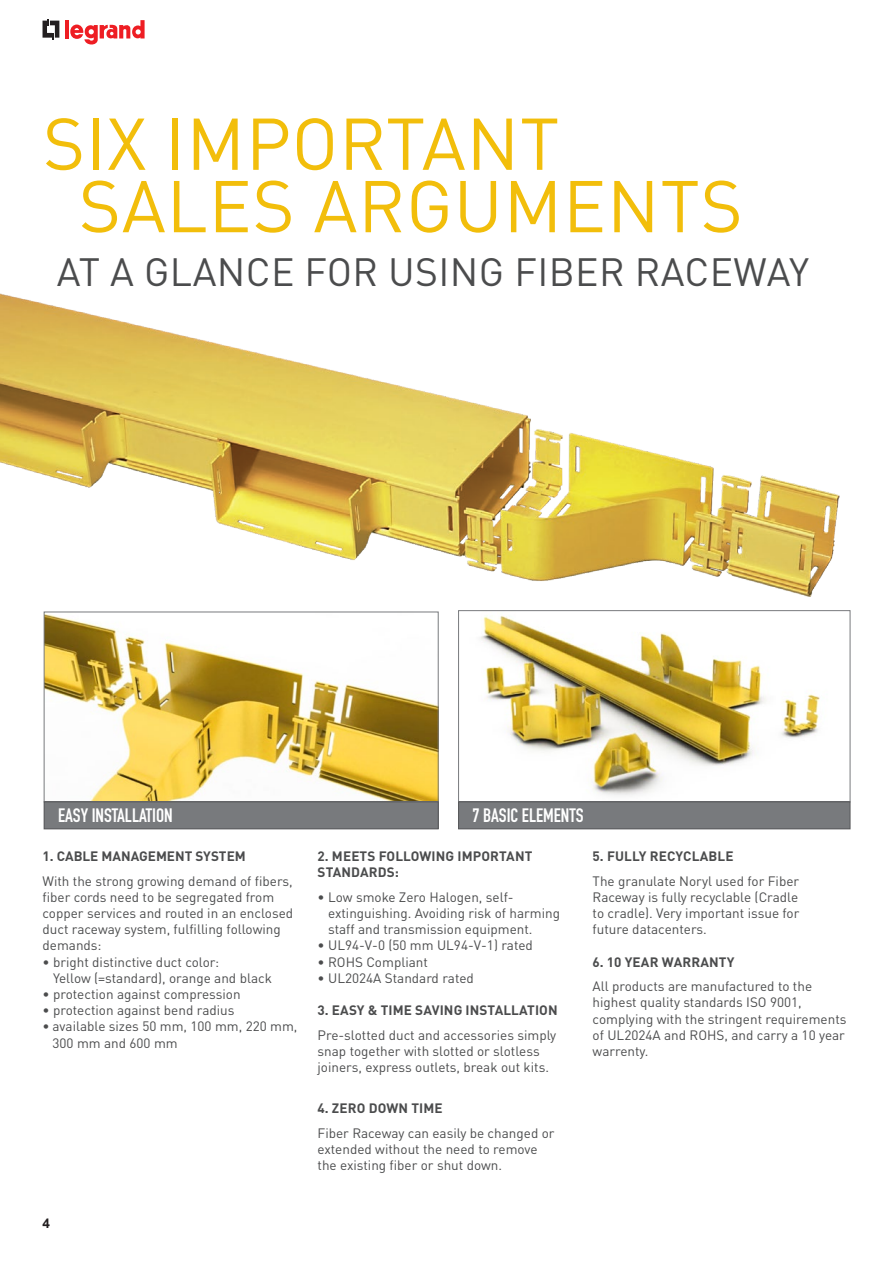
<style>
.page{position:relative;width:893px;height:1263px;background:#fff}
.page>*{position:absolute;margin:0;border:0;box-sizing:border-box;transform-origin:0 0}
.t1{font:72px/62.4px "DIN Pro";letter-spacing:.01em;color:#f2be0b}
.t2{font:39px "DIN Pro";letter-spacing:.01em;color:#4b4c4d}
.t3{font:700 19.2px "DIN Condensed";color:#fff}
.t4{font:13.5px/16.2px "DIN Pro";color:#4b4c4d}
.t5{font:700 13.5px/16.2px "DIN Pro";letter-spacing:.01em;color:#4b4c4d}
.t6{font:700 13.5px "Arial";color:#231f20}
</style>
<div class="page">
<svg style="left:43px;top:19px;width:16px;height:20px"></svg>
<hr style="left:65px;top:20px;width:4px;height:18px;background:#ee1d23">
<svg style="left:70px;top:20px;width:75px;height:25px"></svg>
<img style="left:46px;top:614px;width:391px;height:186px">
<div style="left:44px;top:612px;width:395px;height:190px;border:1px solid #787a7d"></div>
<img style="left:480px;top:615px;width:340px;height:181px">
<div style="left:458px;top:610px;width:392px;height:192px;border:1px solid #787a7d"></div>
<div style="left:459px;top:802px;width:391px;height:27px;background:#787a7d"></div>
<div style="left:458px;top:801px;width:392px;height:28px;border:1px solid #57585a"></div>
<div style="left:44px;top:802px;width:394px;height:27px;background:#787a7d"></div>
<div style="left:44px;top:801px;width:395px;height:28px;border:1px solid #57585a"></div>
<img style="left:0;top:293px;width:840px;height:304px">
<p class="t1" style="left:79px;top:106px;width:666px;text-indent:-36px">SIX IMPORTANT<br>SALES ARGUMENTS</p>
<p class="t2" style="left:57px;top:241px;width:754px">AT A GLANCE FOR USING FIBER RACEWAY</p>
<p class="t3" style="left:58px;top:802px;width:116px">EASY INSTALLATION</p>
<p class="t3" style="left:472px;top:802px;width:113px">7 BASIC ELEMENTS</p>
<p class="t5" style="left:43px;top:847px;width:205px">1. CABLE MANAGEMENT SYSTEM</p>
<p class="t4" style="left:43px;top:871px;width:252px">With the strong growing demand of fibers, fiber cords need to be segregated from copper services and routed in an enclosed duct raceway system, fulfilling following demands:</p>
<p class="t4" style="left:53px;top:952px;width:220px;text-indent:-11px">• bright distinctive duct color:<br>Yellow (=standard), orange and black</p>
<p class="t4" style="left:43px;top:985px;width:200px">• protection against compression</p>
<p class="t4" style="left:43px;top:1001px;width:193px">• protection against bend radius</p>
<p class="t4" style="left:53px;top:1017px;width:246px;text-indent:-10px">• available sizes 50 mm, 100 mm, 220 mm,<br>300 mm and 600 mm</p>
<p class="t5" style="left:318px;top:847px;width:216px">2. MEETS FOLLOWING IMPORTANT<br>STANDARDS:</p>
<p class="t4" style="left:328px;top:887px;width:233px;text-indent:-11px">• Low smoke Zero Halogen, self&shy;extinguishing. Avoiding risk of harming staff and transmission equipment.</p>
<p class="t4" style="left:318px;top:936px;width:217px">• UL94-V-0 (50 mm UL94-V-1) rated</p>
<p class="t4" style="left:318px;top:952px;width:112px">• ROHS Compliant</p>
<p class="t4" style="left:318px;top:968px;width:158px">• UL2024A Standard rated</p>
<p class="t5" style="left:318px;top:1001px;width:242px">3. EASY &amp; TIME SAVING INSTALLATION</p>
<p class="t4" style="left:318px;top:1025px;width:240px">Pre-slotted duct and accessories simply snap together with slotted or slotless joiners, express outlets, break out kits.</p>
<p class="t5" style="left:318px;top:1099px;width:127px">4. ZERO DOWN TIME</p>
<p class="t4" style="left:318px;top:1123px;width:238px">Fiber Raceway can easily be changed or extended without the need to remove the existing fiber or shut down.</p>
<p class="t5" style="left:593px;top:847px;width:142px">5. FULLY RECYCLABLE</p>
<p class="t4" style="left:593px;top:871px;width:208px;text-align:justify">The granulate Noryl used for Fiber Raceway is fully recyclable (Cradle to cradle). Very important issue for future datacenters.</p>
<p class="t5" style="left:593px;top:953px;width:143px">6. 10 YEAR WARRANTY</p>
<p class="t4" style="left:593px;top:977px;width:255px">All products are manufactured to the highest quality standards ISO 9001, complying with the stringent requirements of UL2024A and ROHS, and carry a 10 year warrenty.</p>
<p class="t6" style="left:43px;top:1214px;width:9px">4</p>
</div>
